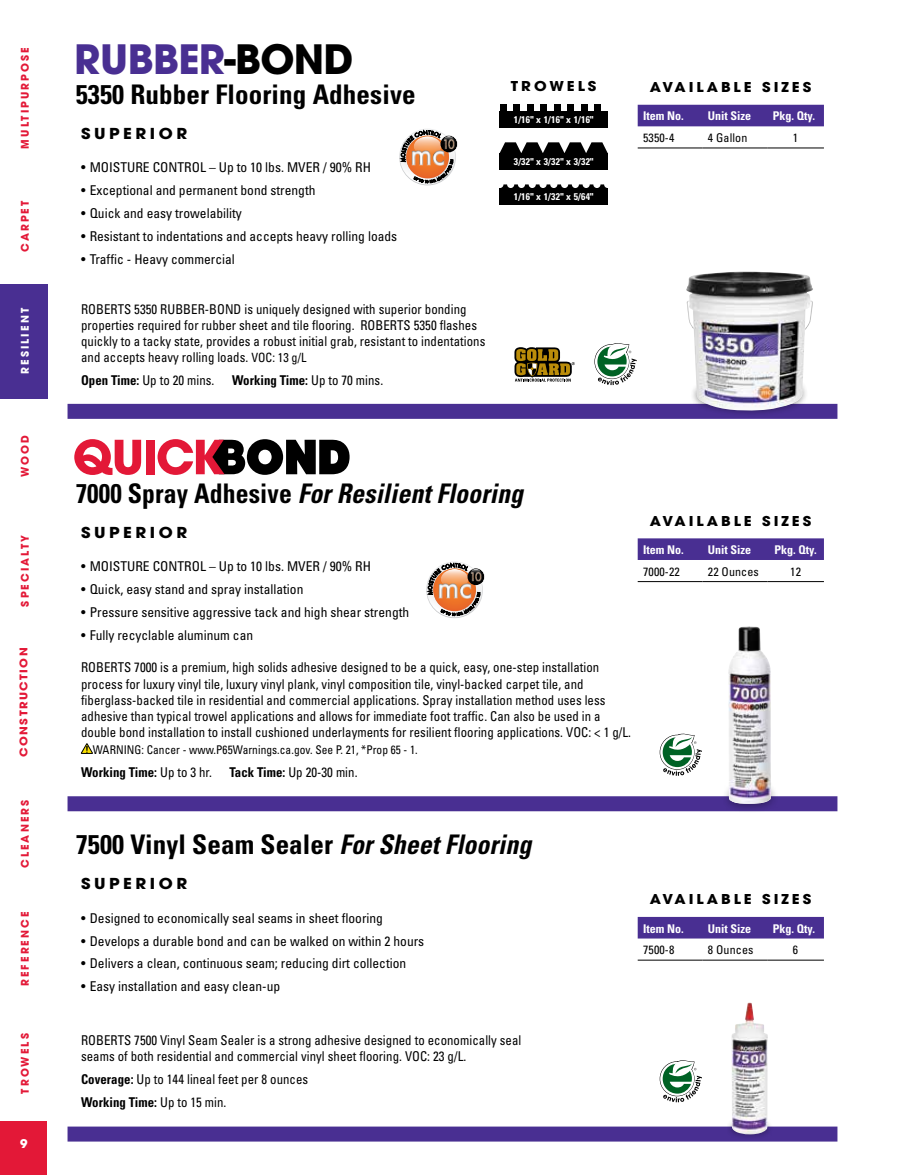
<style>
.page{position:relative;width:905px;height:1175px;background:#fff}
.page>*{position:absolute;margin:0;border:0;box-sizing:border-box;transform-origin:0 0}
.t1{font:700 40.05px "Avant Garde";letter-spacing:-.015em;color:#492f92}
.t2{font:700 condensed 27px "Univers";letter-spacing:.005em;color:#000}
.t3{font:italic 700 condensed 27px "Univers";letter-spacing:.005em;color:#000;scale:.95 1}
.t4{font:700 15px "Avant Garde";letter-spacing:.215em;color:#000;scale:1.1 1}
.t5{font:condensed 13.5px/16.2px "Univers";letter-spacing:.005em;color:#000;scale:.95 1}
.t6{font:condensed 13.5px "Univers";letter-spacing:.005em;color:#000}
.t7{font:700 13.5px "Avant Garde";letter-spacing:.2em;color:#000;scale:1.1 1}
.t8{font:700 condensed 13.5px "Univers";letter-spacing:.005em;color:#000;scale:.95 1}
.t9{font:700 condensed 12px "Univers";color:#fff}
.t10{font:condensed 12px "Univers";letter-spacing:.005em;color:#000;scale:.95 1}
.t11{font:condensed 12px "Univers";letter-spacing:.005em;color:#000}
.t12{font:700 12px "Avant Garde";color:#fff}
.t13{font:700 10.5px "Avant Garde";letter-spacing:.2em;color:#e31837}
.t14{font:700 10.5px "Avant Garde";letter-spacing:.125em;color:#e31837;scale:1.1 1}
.t15{font:700 10.5px "Avant Garde";letter-spacing:.2em;color:#fff}
.t16{font:700 condensed 9.75px "Univers";letter-spacing:.025em;color:#fff}
.s1{color:#000}
.s2{font-size:12.75px}
.s3{font-weight:700}
.s4{font-weight:400}
.s5{font-style:normal}
.s6{font-style:italic}
</style>
<div class="page">
<div style="left:0;top:284px;width:47px;height:114px;background:#492f92"></div>
<svg style="left:81px;top:743px;width:12px;height:11px"></svg>
<div style="left:637px;top:538px;width:187px;height:22px;background:#492f92"></div>
<hr style="left:637px;top:581px;width:65px;height:1px;background:#000">
<hr style="left:702px;top:581px;width:65px;height:1px;background:#000">
<hr style="left:767px;top:581px;width:57px;height:1px;background:#000">
<svg style="left:659px;top:733px;width:43px;height:42px"></svg>
<div style="left:637px;top:917px;width:187px;height:21px;background:#492f92"></div>
<hr style="left:702px;top:959px;width:65px;height:1px;background:#000">
<hr style="left:637px;top:959px;width:65px;height:1px;background:#000">
<hr style="left:767px;top:959px;width:57px;height:1px;background:#000">
<div style="left:637px;top:105px;width:187px;height:21px;background:#492f92"></div>
<hr style="left:637px;top:148px;width:65px;height:1px;background:#000">
<hr style="left:702px;top:148px;width:65px;height:1px;background:#000">
<hr style="left:767px;top:148px;width:57px;height:1px;background:#000">
<div style="left:68px;top:796px;width:769px;height:15px;background:#492f92"></div>
<div style="left:68px;top:1126px;width:769px;height:15px;background:#492f92"></div>
<div style="left:68px;top:404px;width:769px;height:15px;background:#492f92"></div>
<svg style="left:659px;top:1060px;width:43px;height:42px"></svg>
<svg style="left:514px;top:347px;width:61px;height:34px"></svg>
<svg style="left:594px;top:343px;width:42px;height:42px"></svg>
<div style="left:690px;top:366px;width:119px;height:50px;background:#000;opacity:.45"></div>
<img style="left:683px;top:272px;width:130px;height:139px">
<svg style="left:74px;top:439px;width:67px;height:36px"></svg>
<div style="left:146px;top:440px;width:8px;height:34px;background:#e31837"></div>
<svg style="left:157px;top:439px;width:192px;height:36px"></svg>
<div style="left:726px;top:1112px;width:47px;height:27px;background:#000;opacity:.45"></div>
<img style="left:731px;top:1002px;width:36px;height:132px">
<div style="left:499px;top:111px;width:108px;height:16px;background:#000"></div>
<div style="left:499px;top:104px;width:7px;height:7px;background:#000"></div>
<div style="left:513px;top:104px;width:7px;height:7px;background:#000"></div>
<div style="left:526px;top:104px;width:7px;height:7px;background:#000"></div>
<div style="left:540px;top:104px;width:7px;height:7px;background:#000"></div>
<div style="left:553px;top:104px;width:7px;height:7px;background:#000"></div>
<div style="left:567px;top:104px;width:7px;height:7px;background:#000"></div>
<div style="left:580px;top:104px;width:7px;height:7px;background:#000"></div>
<div style="left:594px;top:104px;width:7px;height:7px;background:#000"></div>
<svg style="left:501px;top:184px;width:106px;height:4px"></svg>
<div style="left:499px;top:188px;width:108px;height:16px;background:#000"></div>
<svg style="left:499px;top:142px;width:108px;height:11px"></svg>
<div style="left:499px;top:153px;width:108px;height:16px;background:#000"></div>
<div style="left:721px;top:767px;width:58px;height:47px;background:#000;opacity:.45"></div>
<svg style="left:729px;top:803px;width:41px;height:1px"></svg>
<img style="left:728px;top:626px;width:43px;height:177px">
<div style="left:0;top:1120px;width:47px;height:54px;background:#e31837"></div>
<svg style="left:427px;top:562px;width:58px;height:54px"></svg>
<svg style="left:400px;top:130px;width:58px;height:53px"></svg>
<p class="t13" style="left:18px;top:149px;width:103px;rotate:-90deg">MULTIPURPOSE</p>
<p class="t13" style="left:18px;top:252px;width:53px;rotate:-90deg">CARPET</p>
<p class="t15" style="left:18px;top:374px;width:67px;rotate:-90deg">RESILIENT</p>
<p class="t13" style="left:18px;top:477px;width:44px;rotate:-90deg">WOOD</p>
<p class="t13" style="left:18px;top:606px;width:73px;rotate:-90deg">SPECIALTY</p>
<p class="t14" style="left:17px;top:757px;width:101px;rotate:-90deg">CONSTRUCTION</p>
<p class="t13" style="left:18px;top:868px;width:70px;rotate:-90deg">CLEANERS</p>
<p class="t13" style="left:18px;top:986px;width:76px;rotate:-90deg">REFERENCE</p>
<p class="t13" style="left:18px;top:1093px;width:62px;rotate:-90deg">TROWELS</p>
<p class="t12" style="left:20px;top:1135px;width:9px">9</p>
<h1 class="t1" style="left:74px;top:33px;width:281px">RUBBER<span class="s1">-BOND</span></h1>
<h2 class="t2" style="left:76px;top:77px;width:341px">5350 Rubber Flooring Adhesive</h2>
<p class="t4" style="left:81px;top:124px;width:98px">SUPERIOR</p>
<p class="t6" style="left:81px;top:159px;width:291px">• MOISTURE CONTROL – Up to 10 lbs. MVER / 90% RH</p>
<p class="t6" style="left:81px;top:182px;width:236px">• Exceptional and permanent bond strength</p>
<p class="t6" style="left:81px;top:205px;width:162px">• Quick and easy trowelability</p>
<p class="t6" style="left:81px;top:227px;width:318px">• Resistant to indentations and accepts heavy rolling loads</p>
<p class="t6" style="left:81px;top:250px;width:155px">• Traffic - Heavy commercial</p>
<p class="t5" style="left:81px;top:300px;width:427px">ROBERTS 5350 RUBBER-BOND is uniquely designed with superior bonding properties required for rubber sheet and tile flooring. ROBERTS 5350 flashes quickly to a tacky state, provides a robust initial grab, resistant to indentations and accepts heavy rolling loads. <span class="s2">VOC: 13 g/L</span></p>
<p class="t5" style="left:81px;top:372px;width:142px"><span class="s3">Open Time:</span> Up to 20 mins.</p>
<p class="t8" style="left:232px;top:372px;width:161px">Working Time: <span class="s4">Up to 70 mins.</span></p>
<p class="t7" style="left:511px;top:78px;width:79px">TROWELS</p>
<p class="t16" style="left:514px;top:114px;width:81px">1/16" x 1/16" x 1/16"</p>
<p class="t16" style="left:514px;top:156px;width:81px">3/32" x 3/32" x 3/32"</p>
<p class="t16" style="left:514px;top:190px;width:81px">1/16" x 1/32" x 5/64"</p>
<p class="t7" style="left:649px;top:78px;width:148px">AVAILABLE SIZES</p>
<p class="t9" style="left:643px;top:109px;width:42px">Item No.</p>
<p class="t9" style="left:708px;top:109px;width:45px">Unit Size</p>
<p class="t9" style="left:772px;top:109px;width:44px">Pkg. Qty.</p>
<p class="t11" style="left:643px;top:130px;width:33px">5350-4</p>
<p class="t11" style="left:708px;top:130px;width:41px">4 Gallon</p>
<p class="t11" style="left:793px;top:130px;width:7px">1</p>
<h2 class="t3" style="left:76px;top:476px;width:472px"><span class="s5">7000 Spray Adhesive</span> For Resilient Flooring</h2>
<p class="t4" style="left:81px;top:523px;width:98px">SUPERIOR</p>
<p class="t6" style="left:81px;top:558px;width:291px">• MOISTURE CONTROL – Up to 10 lbs. MVER / 90% RH</p>
<p class="t6" style="left:81px;top:581px;width:224px">• Quick, easy stand and spray installation</p>
<p class="t6" style="left:81px;top:604px;width:330px">• Pressure sensitive aggressive tack and high shear strength</p>
<p class="t6" style="left:81px;top:627px;width:174px">• Fully recyclable aluminum can</p>
<p class="t5" style="left:81px;top:659px;width:580px">ROBERTS 7000 is a premium, high solids adhesive designed to be a quick, easy, one-step installation process for luxury vinyl tile, luxury vinyl plank, vinyl composition tile, vinyl-backed carpet tile, and fiberglass-backed tile in residential and commercial applications. Spray installation method uses less adhesive than typical trowel applications and allows for immediate foot traffic. Can also be used in a double bond installation to install cushioned underlayments for resilient flooring applications. VOC: &lt; 1 g/L.</p>
<p class="t10" style="left:93px;top:742px;width:343px">WARNING: Cancer - www.P65Warnings.ca.gov. See P. 21, *Prop 65 - 1.</p>
<p class="t8" style="left:81px;top:763px;width:139px">Working Time: <span class="s4">Up to 3 hr.</span></p>
<p class="t5" style="left:229px;top:763px;width:136px"><span class="s3">Tack Time:</span> Up 20-30 min.</p>
<p class="t7" style="left:649px;top:512px;width:148px">AVAILABLE SIZES</p>
<p class="t9" style="left:643px;top:542px;width:42px">Item No.</p>
<p class="t9" style="left:708px;top:542px;width:45px">Unit Size</p>
<p class="t9" style="left:774px;top:542px;width:44px">Pkg. Qty.</p>
<p class="t11" style="left:643px;top:563px;width:38px">7000-22</p>
<p class="t11" style="left:708px;top:563px;width:52px">22 Ounces</p>
<p class="t11" style="left:790px;top:563px;width:12px">12</p>
<h2 class="t2" style="left:76px;top:827px;width:457px">7500 Vinyl Seam Sealer <span class="s6">For Sheet Flooring</span></h2>
<p class="t4" style="left:81px;top:874px;width:98px">SUPERIOR</p>
<p class="t6" style="left:81px;top:909px;width:303px">• Designed to economically seal seams in sheet flooring</p>
<p class="t6" style="left:81px;top:932px;width:345px">• Develops a durable bond and can be walked on within 2 hours</p>
<p class="t6" style="left:81px;top:955px;width:327px">• Delivers a clean, continuous seam; reducing dirt collection</p>
<p class="t6" style="left:81px;top:978px;width:201px">• Easy installation and easy clean-up</p>
<p class="t5" style="left:81px;top:1031px;width:465px">ROBERTS 7500 Vinyl Seam Sealer is a strong adhesive designed to economically seal seams of both residential and commercial vinyl sheet flooring. VOC: 23 g/L.</p>
<p class="t5" style="left:81px;top:1067px;width:241px;line-height:23px"><span class="s3">Coverage:</span> Up to 144 lineal feet per 8 ounces<br><span class="s3">Working Time:</span> Up to 15 min.</p>
<p class="t7" style="left:649px;top:890px;width:148px">AVAILABLE SIZES</p>
<p class="t9" style="left:643px;top:920px;width:42px">Item No.</p>
<p class="t9" style="left:708px;top:920px;width:45px">Unit Size</p>
<p class="t9" style="left:772px;top:920px;width:44px">Pkg. Qty.</p>
<p class="t11" style="left:643px;top:942px;width:33px">7500-8</p>
<p class="t11" style="left:708px;top:942px;width:47px">8 Ounces</p>
<p class="t11" style="left:793px;top:942px;width:7px">6</p>
</div>
